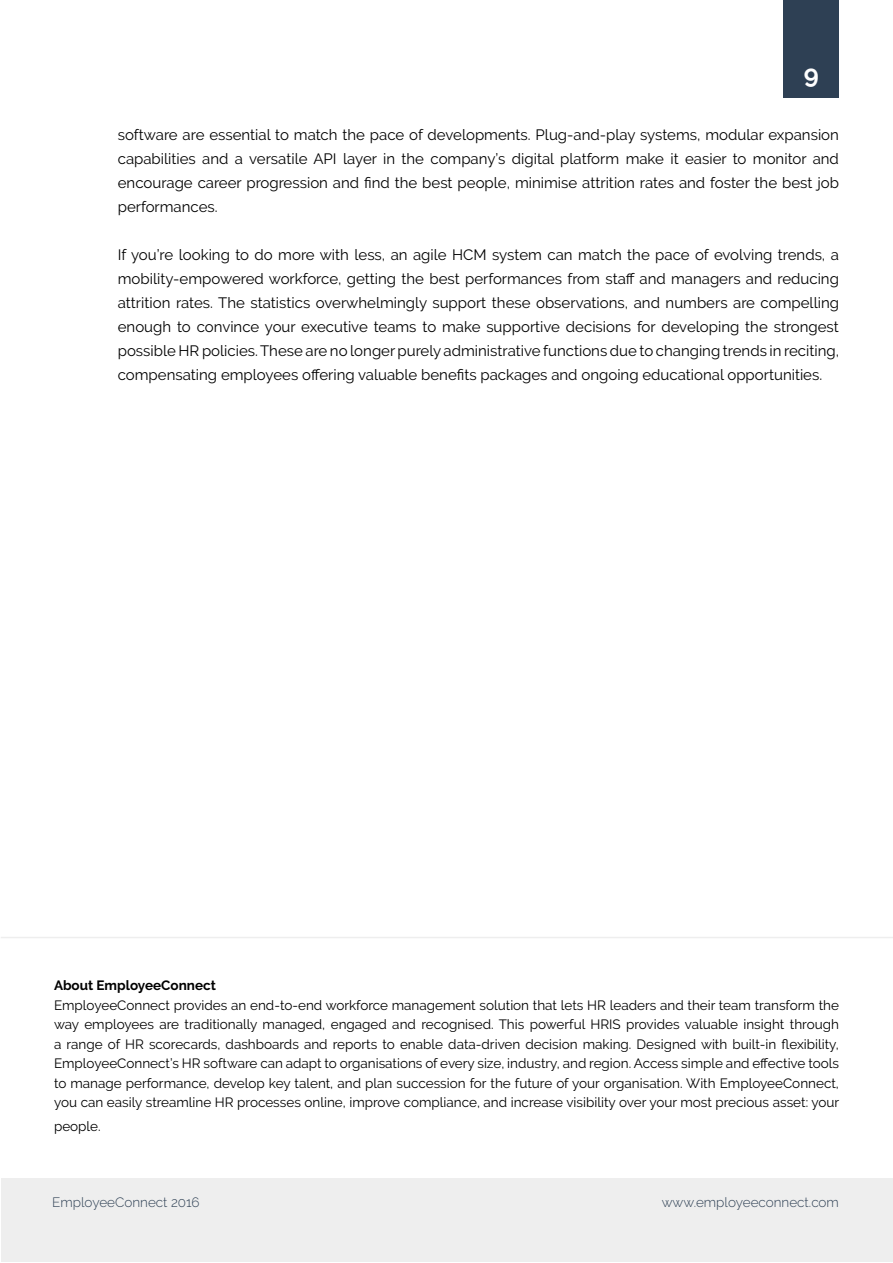
<style>
.page{position:relative;width:893px;height:1263px;background:#fff}
.page>*{position:absolute;margin:0;border:0;box-sizing:border-box;transform-origin:0 0}
.t1{font:700 25.5px "Raleway";color:#fff}
.t2{font:15px/24px "Raleway";color:#000;text-align:justify}
.t3{font:13.5px/19.5px "Raleway";color:#000;text-align:justify}
.t4{font:300 13.5px "Raleway";color:#2e4054}
.t5{font:700 13.5px "Raleway";color:#000}
</style>
<div class="page">
<div style="left:784px;top:0;width:55px;height:98px;background:#2e4054"></div>
<div style="left:1px;top:1179px;width:891px;height:83px;background:#eee"></div>
<hr style="left:1px;top:937px;width:892px;height:1px;background:#eee">
<h1 class="t1" style="left:804px;top:59px;width:17px">9</h1>
<p class="t2" style="left:118px;top:122px;width:723px">software are essential to match the pace of developments. Plug-and-play systems, modular expansion capabilities and a versatile API layer in the company’s digital platform make it easier to monitor and encourage career progression and find the best people, minimise attrition rates and foster the best job performances.</p>
<p class="t2" style="left:118px;top:242px;width:723px">If you’re looking to do more with less, an agile HCM system can match the pace of evolving trends, a mobility-empowered workforce, getting the best performances from staff and managers and reducing attrition rates. The statistics overwhelmingly support these observations, and numbers are compelling enough to convince your executive teams to make supportive decisions for developing the strongest possible HR policies. These are no longer purely administrative functions due to changing trends in reciting, compensating employees offering valuable benefits packages and ongoing educational opportunities.</p>
<p class="t5" style="left:54px;top:978px;width:163px">About EmployeeConnect</p>
<p class="t3" style="left:54px;top:995px;width:787px">EmployeeConnect provides an end-to-end workforce management solution that lets HR leaders and their team transform the way employees are traditionally managed, engaged and recognised. This powerful HRIS provides valuable insight through a range of HR scorecards, dashboards and reports to enable data-driven decision making. Designed with built-in flexibility, EmployeeConnect’s HR software can adapt to organisations of every size, industry, and region. Access simple and effective tools to manage performance, develop key talent, and plan succession for the future of your organisation. With EmployeeConnect, you can easily streamline HR processes online, improve compliance, and increase visibility over your most precious asset: your</p>
<p class="t3" style="left:54px;top:1116px;width:48px">people.</p>
<p class="t4" style="left:52px;top:1194px;width:149px">EmployeeConnect 2016</p>
<p class="t4" style="left:662px;top:1194px;width:179px">www.employeeconnect.com</p>
</div>
